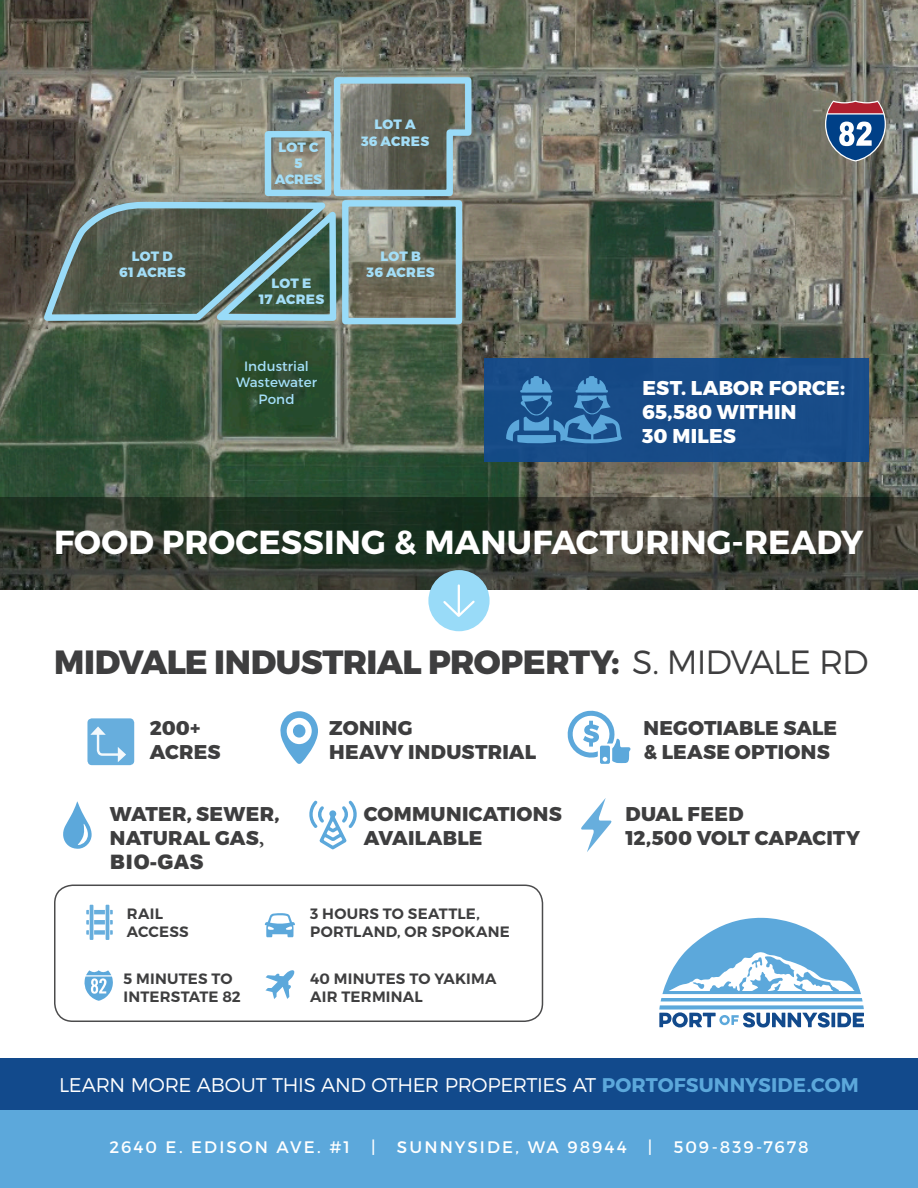
<style>
.page{position:relative;width:918px;height:1188px;background:#fff}
.page>*{position:absolute;margin:0;border:0;box-sizing:border-box;transform-origin:0 0}
.t1{font:800 33.6px "Montserrat";letter-spacing:-.02em;color:#3e3e3f}
.t2{font:700 33.3px "Montserrat";color:#fff}
.t3{font:800 19.95px/24.3px "Montserrat";letter-spacing:.015em;color:#3e3e3f}
.t4{font:800 19.95px "Montserrat";letter-spacing:.01em;color:#fff}
.t5{font:300 19.8px "Montserrat";letter-spacing:-.02em;color:#fff}
.t6{font:16.65px "Montserrat";letter-spacing:.125em;color:#fff}
.t7{font:600 15px/18px "Montserrat";letter-spacing:.015em;color:#3e3e3f}
.t8{font:800 13.5px "Montserrat";letter-spacing:.01em;color:#a3def8}
.t9{font:13.5px "Montserrat";letter-spacing:.005em;color:#a3def8}
.s1{font-weight:300}
.s2{font-family:"Minion Pro";font-weight:700}
.s3{font-family:"Arial";font-weight:900}
.s4{font-weight:700;color:#5ca8db}
</style>
<div class="page">
<img style="left:0;top:0;width:918px;height:497px">
<svg style="left:41px;top:74px;width:434px;height:252px;background:#727c73"></svg>
<div style="left:265px;top:131px;width:66px;height:65px;border:6px solid #99dbf8"></div>
<svg style="left:825px;top:101px;width:61px;height:61px;background:#666d8c"></svg>
<div style="left:0;top:1058px;width:918px;height:57px;background:#124a8c"></div>
<div style="left:0;top:1110px;width:918px;height:78px;background:#5ca8db"></div>
<svg style="left:0;top:497px;width:918px;height:93px;background:#333b2f"></svg>
<div style="left:428px;top:570px;width:62px;height:61px;background:#99dbf8;border-radius:50%"></div>
<svg style="left:443px;top:584px;width:32px;height:33px"></svg>
<svg style="left:659px;top:918px;width:205px;height:110px"></svg>
<div style="left:484px;top:358px;width:385px;height:103px;background:#124a8c"></div>
<svg style="left:506px;top:376px;width:116px;height:68px"></svg>
<div style="left:87px;top:718px;width:47px;height:47px;background:#67aedd;border-radius:4px"></div>
<svg style="left:90px;top:726px;width:36px;height:36px"></svg>
<svg style="left:280px;top:711px;width:38px;height:53px"></svg>
<div style="left:293px;top:724px;width:12px;height:14px;background:#5ca8db;border-radius:50%"></div>
<svg style="left:567px;top:710px;width:64px;height:54px"></svg>
<svg style="left:63px;top:801px;width:29px;height:48px"></svg>
<svg style="left:581px;top:798px;width:31px;height:54px"></svg>
<svg style="left:309px;top:801px;width:48px;height:48px"></svg>
<div style="left:54px;top:885px;width:489px;height:137px;border:2px solid #3e3e3f;border-radius:18px"></div>
<svg style="left:266px;top:970px;width:28px;height:29px"></svg>
<svg style="left:84px;top:970px;width:29px;height:31px"></svg>
<svg style="left:265px;top:913px;width:30px;height:24px"></svg>
<svg style="left:94px;top:920px;width:11px;height:4px"></svg>
<svg style="left:94px;top:910px;width:11px;height:4px"></svg>
<div style="left:94px;top:930px;width:11px;height:5px;background:#67aedd"></div>
<svg style="left:86px;top:905px;width:7px;height:35px"></svg>
<svg style="left:106px;top:905px;width:7px;height:35px"></svg>
<p class="t8" style="left:132px;top:247px;width:42px">LOT D</p>
<p class="t8" style="left:119px;top:264px;width:68px">61 ACRES</p>
<p class="t8" style="left:279px;top:139px;width:41px">LOT C</p>
<p class="t8" style="left:294px;top:155px;width:10px">5</p>
<p class="t8" style="left:275px;top:171px;width:49px">ACRES</p>
<p class="t8" style="left:272px;top:275px;width:41px">LOT E</p>
<p class="t8" style="left:259px;top:291px;width:67px">17 ACRES</p>
<p class="t9" style="left:244px;top:358px;width:66px">Industrial</p>
<p class="t9" style="left:236px;top:374px;width:83px">Wastewater</p>
<p class="t9" style="left:259px;top:391px;width:38px">Pond</p>
<p class="t8" style="left:375px;top:116px;width:43px">LOT A</p>
<p class="t8" style="left:361px;top:132px;width:70px">36 ACRES</p>
<p class="t8" style="left:381px;top:247px;width:42px">LOT B</p>
<p class="t8" style="left:367px;top:264px;width:70px">36 ACRES</p>
<p class="t4" style="left:642px;top:376px;width:204px">EST. LABOR FORCE:</p>
<p class="t4" style="left:642px;top:400px;width:156px">65,580 WITHIN</p>
<p class="t4" style="left:642px;top:424px;width:95px">30 MILES</p>
<p class="t2" style="left:54px;top:522px;width:811px">FOOD PROCESSING &amp; MANUFACTURING-READY</p>
<p class="t1" style="left:54px;top:642px;width:816px">MIDVALE INDUSTRIAL PROPERTY: <span class="s1">S. MIDVALE RD</span></p>
<p class="t3" style="left:150px;top:716px;width:52px">200+</p>
<p class="t3" style="left:150px;top:740px;width:72px">ACRES</p>
<p class="t3" style="left:329px;top:716px;width:85px">ZONING</p>
<p class="t3" style="left:329px;top:740px;width:209px">HEAVY INDUSTRIAL</p>
<p class="t3" style="left:110px;top:802px;width:171px">WATER, SEWER,<br>NATURAL GAS<span class="s2">,<br></span><span class="s3">BIO-GAS</span></p>
<p class="t3" style="left:364px;top:802px;width:199px">COMMUNICATIONS</p>
<p class="t3" style="left:364px;top:826px;width:120px">AVAILABLE</p>
<p class="t7" style="left:310px;top:905px;width:201px">3 HOURS TO SEATTLE,<br>PORTLAND, OR SPOKANE</p>
<p class="t7" style="left:127px;top:905px;width:38px">RAIL</p>
<p class="t7" style="left:127px;top:923px;width:63px">ACCESS</p>
<p class="t7" style="left:123px;top:970px;width:119px">5 MINUTES TO<br>INTERSTATE 82</p>
<p class="t7" style="left:310px;top:970px;width:188px">40 MINUTES TO YAKIMA<br>AIR TERMINAL</p>
<p class="t3" style="left:643px;top:716px;width:195px;line-height:23.9px">NEGOTIABLE SALE &amp; LEASE OPTIONS</p>
<p class="t3" style="left:626px;top:802px;width:120px">DUAL FEED</p>
<p class="t3" style="left:625px;top:826px;width:236px">12,500 VOLT CAPACITY</p>
<p class="t5" style="left:59px;top:1073px;width:801px">LEARN MORE ABOUT THIS AND OTHER PROPERTIES AT <span class="s4">PORTOFSUNNYSIDE.COM</span></p>
<p class="t6" style="left:110px;top:1137px;width:242px">2640 E. EDISON AVE. #1</p>
<p class="t6" style="left:371px;top:1137px;width:6px">|</p>
<p class="t6" style="left:397px;top:1137px;width:231px">SUNNYSIDE, WA 98944</p>
<p class="t6" style="left:648px;top:1137px;width:6px">|</p>
<p class="t6" style="left:674px;top:1137px;width:136px">509-839-7678</p>
</div>
